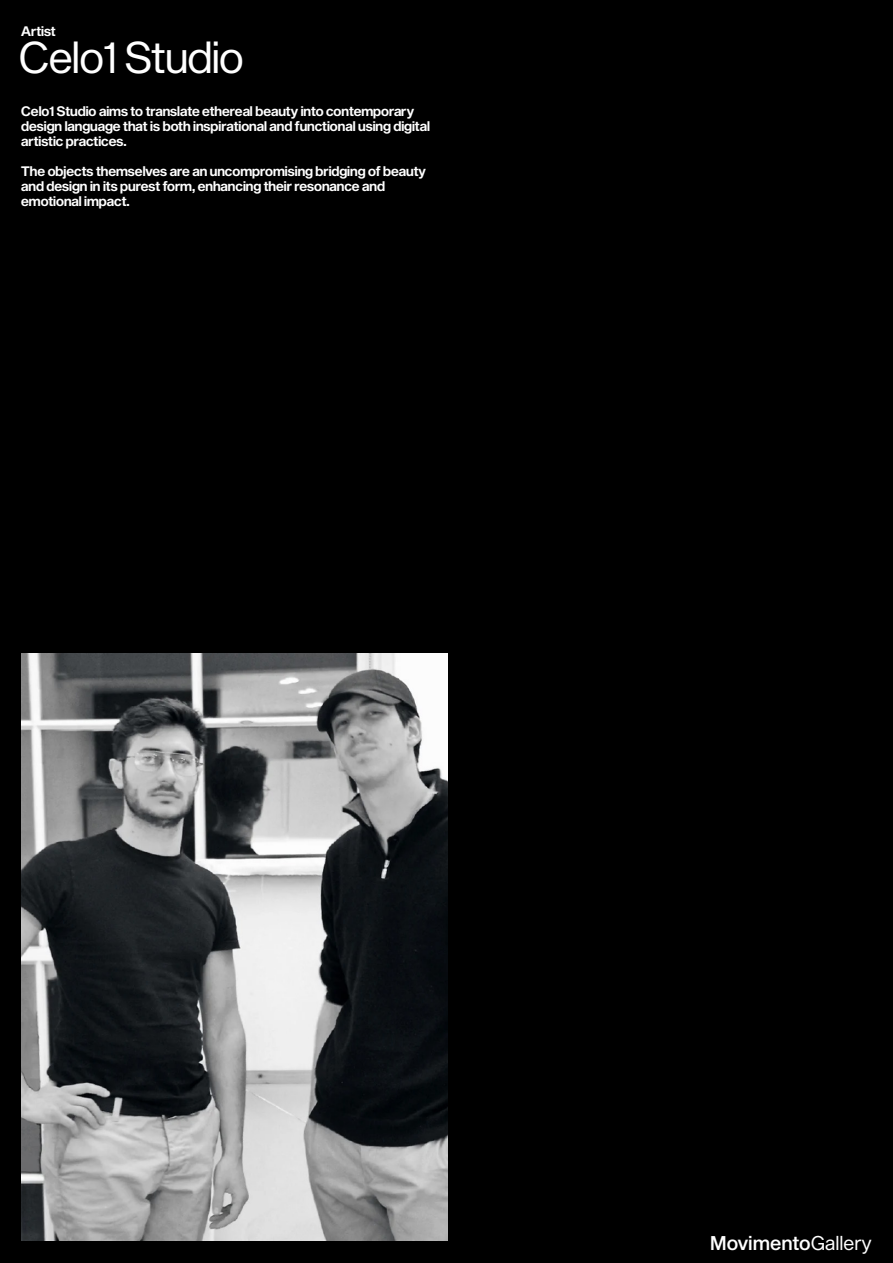
<style>
.page{position:relative;width:893px;height:1263px;background:#000}
.page>*{position:absolute;margin:0;border:0;box-sizing:border-box;transform-origin:0 0}
.t1{font:43.5px "Sequel Sans Book Disp";color:#fff}
.t2{font:19.5px "Sequel Sans Medium Head";color:#fff}
.t3{font:13.5px/15px "Sequel Sans Semi Bold Disp";color:#fff}
.s1{font-family:"Sequel Sans Book Head"}
</style>
<div class="page">
<img style="left:21px;top:653px;width:426px;height:588px">
<p class="t3" style="left:21px;top:24px;width:36px">Artist</p>
<h1 class="t1" style="left:19px;top:27px;width:226px">Celo1 Studio</h1>
<p class="t3" style="left:21px;top:104px;width:410px">Celo1 Studio aims to translate ethereal beauty into contemporary design language that is both inspirational and functional using digital artistic practices.</p>
<p class="t3" style="left:21px;top:164px;width:406px">The objects themselves are an uncompromising bridging of beauty and design in its purest form, enhancing their resonance and emotional impact.</p>
<h2 class="t2" style="left:710px;top:1229px;width:163px">Movimento<span class="s1">Gallery</span></h2>
</div>
